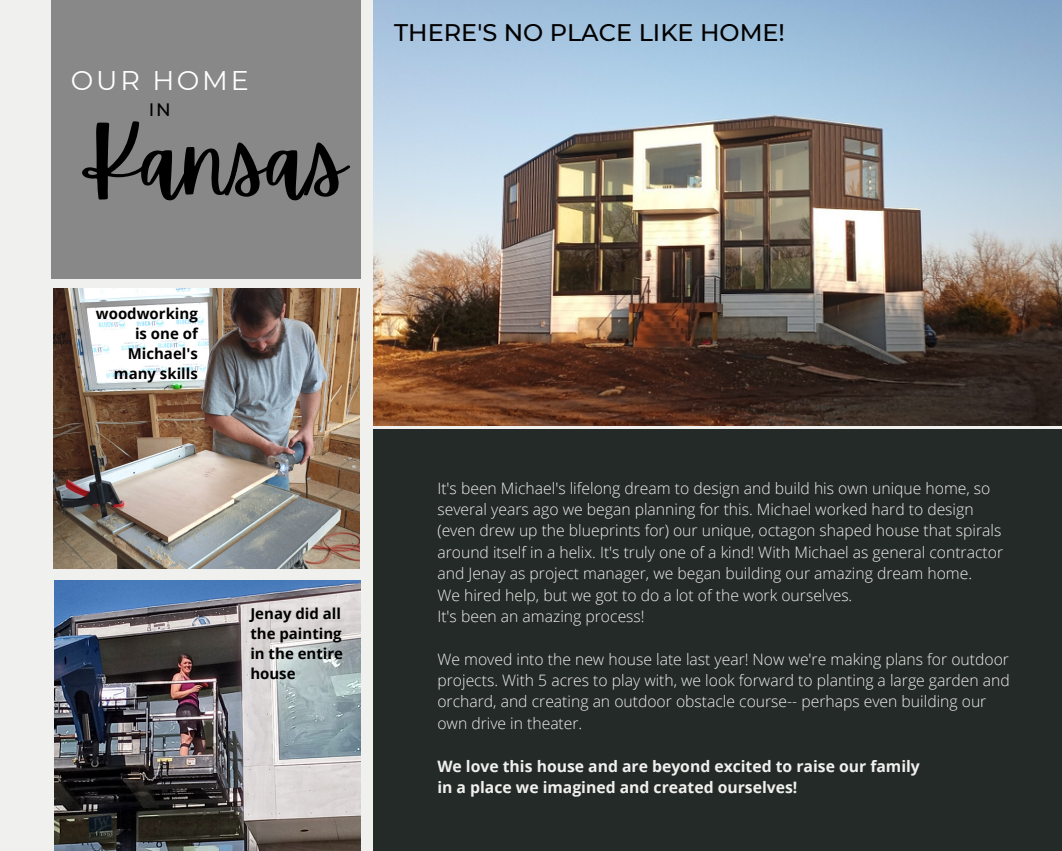
<style>
.page{position:relative;width:1062px;height:851px;background:#fff}
.page>*{position:absolute;margin:0;border:0;box-sizing:border-box;transform-origin:0 0}
.t1{font:86.85px "Apricots";color:#000}
.t2{font:27px "Montserrat";letter-spacing:.1em;color:#fff}
.t3{font:500 24px "Montserrat";color:#000}
.t4{font:500 18px "Montserrat";color:#000}
.t5{font:300 15.75px/21.3px "Open Sans";color:#f0f1ee}
.t6{font:700 15.75px "Open Sans";color:#f0f1ee}
.t7{font:700 15px/20.2px "Open Sans";color:#000}
</style>
<div class="page">
<div style="left:0;top:0;width:1062px;height:850px;background:#f0f1ee"></div>
<div style="left:52px;top:0;width:309px;height:279px;background:#888"></div>
<div style="left:373px;top:429px;width:689px;height:421px;background:#242a28"></div>
<img style="left:54px;top:581px;width:306px;height:269px">
<img style="left:53px;top:289px;width:307px;height:280px">
<img style="left:373px;top:0;width:689px;height:425px">
<p class="t2" style="left:71px;top:64px;width:179px">OUR HOME</p>
<p class="t1" style="left:92px;top:112px;width:255px">Kansas</p>
<p class="t4" style="left:149px;top:99px;width:23px">IN</p>
<p class="t7" style="left:96px;top:302px;width:103px;text-align:right">woodworking is one of<br>Michael's many skills</p>
<p class="t7" style="left:250px;top:602px;width:93px">Jenay did all the painting</p>
<p class="t7" style="left:250px;top:643px;width:94px">in the entire house</p>
<p class="t3" style="left:394px;top:18px;width:392px">THERE'S NO PLACE LIKE HOME!</p>
<p class="t5" style="left:437px;top:477px;width:555px">It's been Michael's lifelong dream to design and build his own unique home, so several years ago we began planning for this. Michael worked hard to design</p>
<p class="t5" style="left:437px;top:519px;width:567px">(even drew up the blueprints for) our unique, octagon shaped house that spirals around itself in a helix. It's truly one of a kind! With Michael as general contractor</p>
<p class="t5" style="left:437px;top:562px;width:536px">and Jenay as project manager, we began building our amazing dream home.</p>
<p class="t5" style="left:437px;top:583px;width:416px">We hired help, but we got to do a lot of the work ourselves.</p>
<p class="t5" style="left:437px;top:605px;width:209px">It's been an amazing process!</p>
<p class="t5" style="left:437px;top:648px;width:574px">We moved into the new house late last year! Now we're making plans for outdoor projects. With 5 acres to play with, we look forward to planting a large garden and orchard, and creating an outdoor obstacle course-- perhaps even building our own drive in theater.</p>
<p class="t6" style="left:437px;top:754px;width:484px">We love this house and are beyond excited to raise our family</p>
<p class="t6" style="left:437px;top:776px;width:361px">in a place we imagined and created ourselves!</p>
</div>
